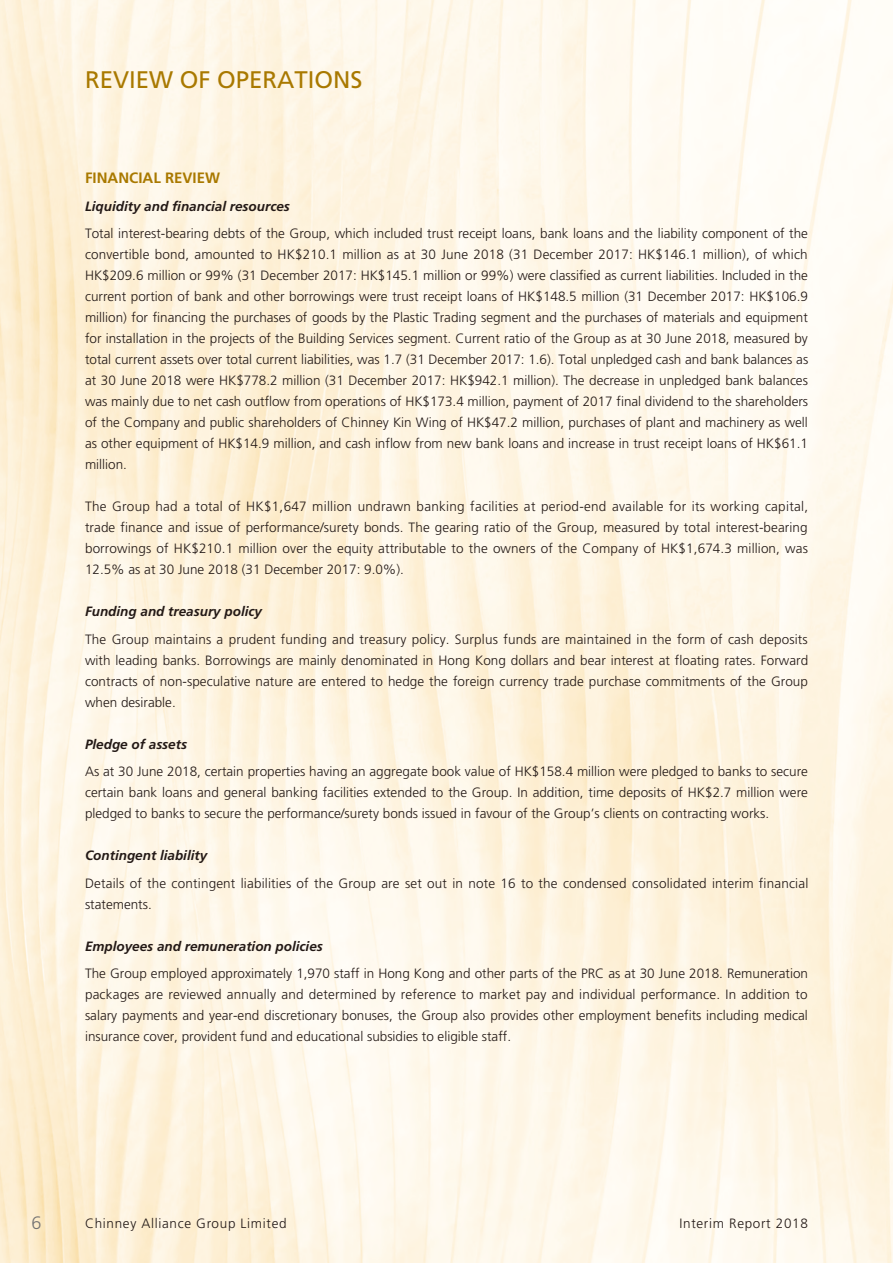
<style>
.page{position:relative;width:893px;height:1263px;background:#fff}
.page>*{position:absolute;margin:0;border:0;box-sizing:border-box;transform-origin:0 0}
.t1{font:24px "Frutiger LT Std";color:#a97900}
.t2{font:300 18px "Frutiger LT Std";color:#727272}
.t3{font:700 15px "Frutiger LT Std";color:#a97900}
.t4{font:300 13.5px/21px "Frutiger LT Std";color:#231916;text-align:justify}
.t5{font:italic 700 13.5px "Frutiger LT Std";color:#231916}
.t6{font:300 13.5px "Frutiger LT Std";letter-spacing:.05em;color:#231916}
</style>
<div class="page">
<img style="left:0;top:0;width:893px;height:1263px">
<h1 class="t1" style="left:85px;top:66px;width:279px">REVIEW OF OPERATIONS</h1>
<p class="t3" style="left:85px;top:169px;width:137px">FINANCIAL REVIEW</p>
<p class="t5" style="left:85px;top:198px;width:206px">Liquidity and financial resources</p>
<p class="t4" style="left:85px;top:223px;width:725px">Total interest-bearing debts of the Group, which included trust receipt loans, bank loans and the liability component of the convertible bond, amounted to HK$210.1 million as at 30 June 2018 (31 December 2017: HK$146.1 million), of which HK$209.6 million or 99% (31 December 2017: HK$145.1 million or 99%) were classified as current liabilities. Included in the current portion of bank and other borrowings were trust receipt loans of HK$148.5 million (31 December 2017: HK$106.9 million) for financing the purchases of goods by the Plastic Trading segment and the purchases of materials and equipment for installation in the projects of the Building Services segment. Current ratio of the Group as at 30 June 2018, measured by total current assets over total current liabilities, was 1.7 (31 December 2017: 1.6). Total unpledged cash and bank balances as at 30 June 2018 were HK$778.2 million (31 December 2017: HK$942.1 million). The decrease in unpledged bank balances was mainly due to net cash outflow from operations of HK$173.4 million, payment of 2017 final dividend to the shareholders of the Company and public shareholders of Chinney Kin Wing of HK$47.2 million, purchases of plant and machinery as well as other equipment of HK$14.9 million, and cash inflow from new bank loans and increase in trust receipt loans of HK$61.1 million.</p>
<p class="t4" style="left:85px;top:496px;width:725px">The Group had a total of HK$1,647 million undrawn banking facilities at period-end available for its working capital, trade finance and issue of performance/surety bonds. The gearing ratio of the Group, measured by total interest-bearing borrowings of HK$210.1 million over the equity attributable to the owners of the Company of HK$1,674.3 million, was 12.5% as at 30 June 2018 (31 December 2017: 9.0%).</p>
<p class="t5" style="left:85px;top:604px;width:179px">Funding and treasury policy</p>
<p class="t4" style="left:85px;top:629px;width:725px">The Group maintains a prudent funding and treasury policy. Surplus funds are maintained in the form of cash deposits with leading banks. Borrowings are mainly denominated in Hong Kong dollars and bear interest at floating rates. Forward contracts of non-speculative nature are entered to hedge the foreign currency trade purchase commitments of the Group when desirable.</p>
<p class="t5" style="left:85px;top:736px;width:104px">Pledge of assets</p>
<p class="t4" style="left:85px;top:761px;width:724px">As at 30 June 2018, certain properties having an aggregate book value of HK$158.4 million were pledged to banks to secure certain bank loans and general banking facilities extended to the Group. In addition, time deposits of HK$2.7 million were pledged to banks to secure the performance/surety bonds issued in favour of the Group’s clients on contracting works.</p>
<p class="t5" style="left:85px;top:847px;width:124px">Contingent liability</p>
<p class="t4" style="left:85px;top:872px;width:725px">Details of the contingent liabilities of the Group are set out in note 16 to the condensed consolidated interim financial statements.</p>
<p class="t5" style="left:85px;top:938px;width:239px">Employees and remuneration policies</p>
<p class="t4" style="left:85px;top:963px;width:724px">The Group employed approximately 1,970 staff in Hong Kong and other parts of the PRC as at 30 June 2018. Remuneration packages are reviewed annually and determined by reference to market pay and individual performance. In addition to salary payments and year-end discretionary bonuses, the Group also provides other employment benefits including medical insurance cover, provident fund and educational subsidies to eligible staff.</p>
<h2 class="t2" style="left:32px;top:1212px;width:12px">6</h2>
<p class="t6" style="left:85px;top:1216px;width:203px">Chinney Alliance Group Limited</p>
<p class="t6" style="left:679px;top:1216px;width:130px">Interim Report 2018</p>
</div>
